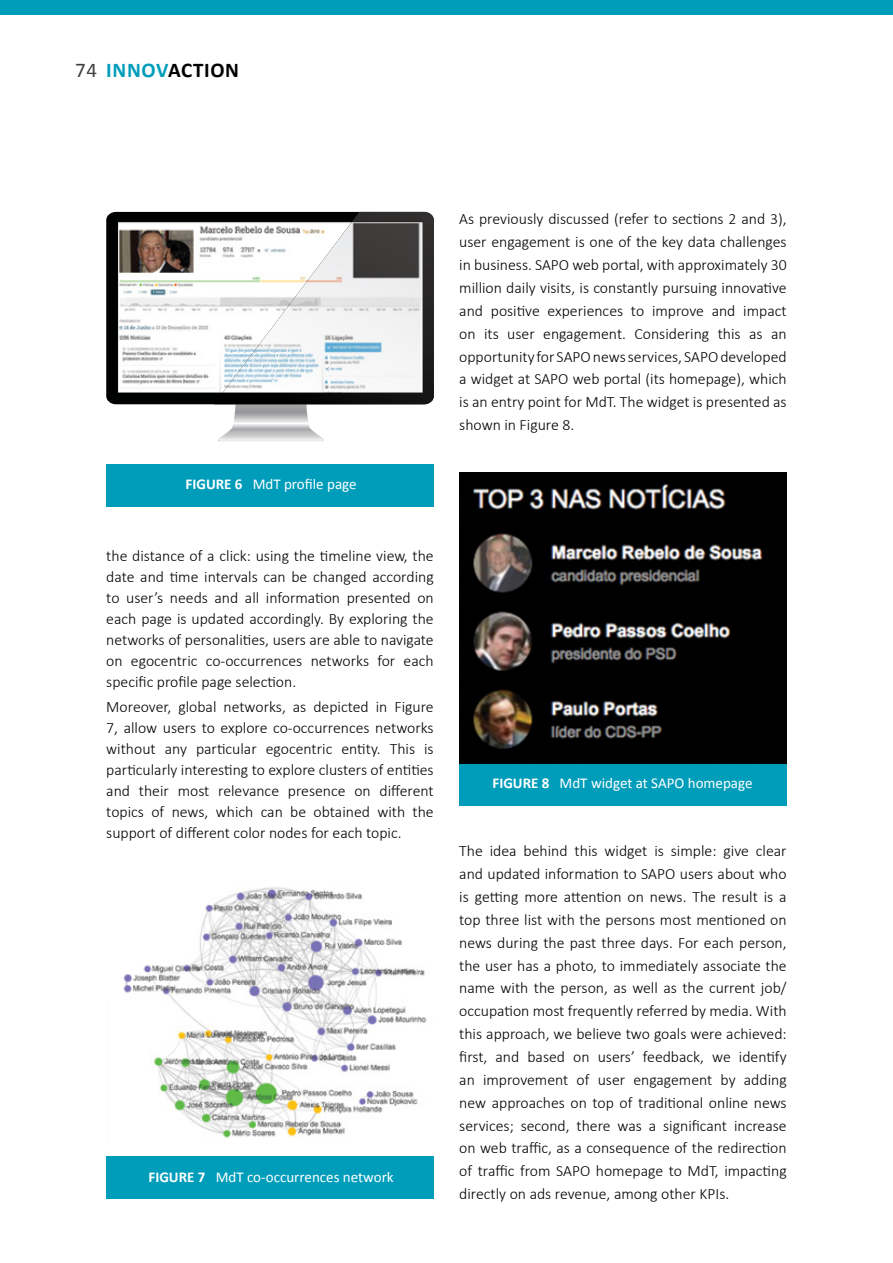
<style>
.page{position:relative;width:893px;height:1263px;background:#fff}
.page>*{position:absolute;margin:0;border:0;box-sizing:border-box;transform-origin:0 0}
.t1{font:700 21px "Calibri";letter-spacing:.03em;color:#000}
.t2{font:300 15.75px/22.8px "Calibri";color:#000;text-align:justify}
.t3{font:15px "Calibri";color:#fff}
.s1{font-weight:400;color:#414042}
.s2{color:#009dbb}
.s3{font-weight:700}
</style>
<div class="page">
<div style="left:0;top:0;width:893px;height:15px;background:#009dbb"></div>
<div style="left:106px;top:1156px;width:328px;height:43px;background:#009dbb"></div>
<div style="left:459px;top:763px;width:328px;height:42px;background:#009dbb"></div>
<img style="left:123px;top:887px;width:304px;height:251px">
<img style="left:459px;top:473px;width:328px;height:290px">
<div style="left:106px;top:464px;width:328px;height:42px;background:#009dbb"></div>
<svg style="left:217px;top:404px;width:108px;height:37px"></svg>
<div style="left:106px;top:212px;width:108px;height:192px;background:#000101"></div>
<img style="left:118px;top:222px;width:96px;height:171px">
<img style="left:214px;top:212px;width:220px;height:192px">
<img style="left:223px;top:222px;width:200px;height:171px">
<h1 class="t1" style="left:75px;top:56px;width:166px"><span class="s1">74</span> <span class="s2">INNOV</span>ACTION</h1>
<p class="t3" style="left:186px;top:474px;width:173px"><span class="s3">FIGURE 6</span> MdT profile page</p>
<p class="t2" style="left:106px;top:545px;width:329px;line-height:21px">the distance of a click: using the timeline view, the date and time intervals can be changed according to user’s needs and all information presented on each page is updated accordingly. By exploring the networks of personalities, users are able to navigate on egocentric co-occurrences networks for each specific profile page selection.</p>
<p class="t2" style="left:106px;top:696px;width:329px;line-height:21px">Moreover, global networks, as depicted in Figure 7, allow users to explore co-occurrences networks without any particular egocentric entity. This is particularly interesting to explore clusters of entities and their most relevance presence on different topics of news, which can be obtained with the support of different color nodes for each topic.</p>
<p class="t3" style="left:148px;top:1166px;width:247px"><span class="s3">FIGURE 7</span> MdT co-occurrences network</p>
<p class="t2" style="left:459px;top:208px;width:329px">As previously discussed (refer to sections 2 and 3), user engagement is one of the key data challenges in business. SAPO web portal, with approximately 30 million daily visits, is constantly pursuing innovative and positive experiences to improve and impact on its user engagement. Considering this as an opportunity for SAPO news services, SAPO developed a widget at SAPO web portal (its homepage), which is an entry point for MdT. The widget is presented as shown in Figure 8.</p>
<p class="t3" style="left:492px;top:772px;width:262px"><span class="s3">FIGURE 8</span> MdT widget at SAPO homepage</p>
<p class="t2" style="left:459px;top:839px;width:329px">The idea behind this widget is simple: give clear and updated information to SAPO users about who is getting more attention on news. The result is a top three list with the persons most mentioned on news during the past three days. For each person, the user has a photo, to immediately associate the name with the person, as well as the current job/ occupation most frequently referred by media. With this approach, we believe two goals were achieved: first, and based on users’ feedback, we identify an improvement of user engagement by adding new approaches on top of traditional online news services; second, there was a significant increase on web traffic, as a consequence of the redirection of traffic from SAPO homepage to MdT, impacting directly on ads revenue, among other KPIs.</p>
</div>
